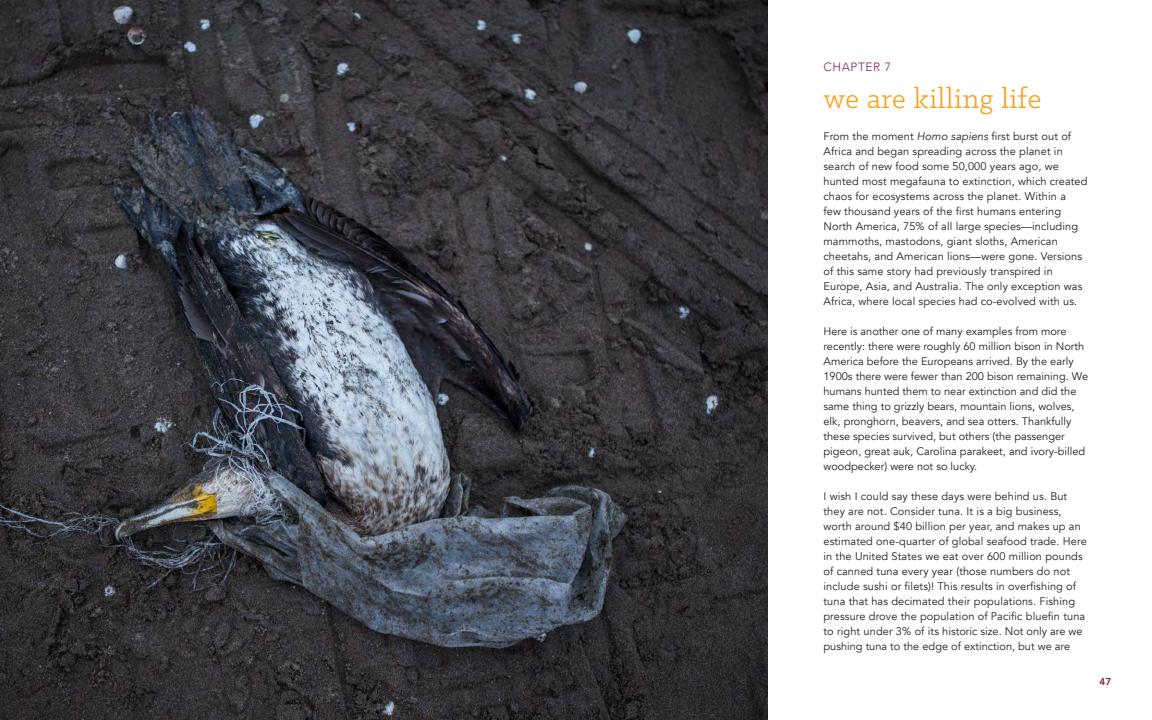
<style>
.page{position:relative;width:1152px;height:720px;background:#fff}
.page>*{position:absolute;margin:0;border:0;box-sizing:border-box;transform-origin:0 0}
.t1{font:30px "Klinic Slab";letter-spacing:.02em;color:#f8a11c}
.t2{font:300 12px "Avenir";letter-spacing:.05em;color:#7e2555}
.Body_Copy{font:11px/15px "Avenir";letter-spacing:.01em;color:#231f20}
.t3{font:800 10px "Avenir";color:#7e2555}
.s1{font-style:italic}
</style>
<div class="page">
<img style="left:0;top:0;width:768px;height:720px">
<p class="t2" style="left:824px;top:59px;width:69px">CHAPTER 7</p>
<p class="t1" style="left:824px;top:80px;width:219px">we are killing life</p>
<p class="Body_Copy" style="left:824px;top:129px;width:266px">From the moment <span class="s1">Homo sapiens</span> first burst out of Africa and began spreading across the planet in search of new food some 50,000 years ago, we hunted most megafauna to extinction, which created chaos for ecosystems across the planet. Within a<br>few thousand years of the first humans entering North America, 75% of all large species—including mammoths, mastodons, giant sloths, American cheetahs, and American lions—were gone. Versions of this same story had previously transpired in Europe, Asia, and Australia. The only exception was Africa, where local species had co-evolved with us.</p>
<p class="Body_Copy" style="left:824px;top:324px;width:266px">Here is another one of many examples from more recently: there were roughly 60 million bison in North America before the Europeans arrived. By the early 1900s there were fewer than 200 bison remaining. We humans hunted them to near extinction and did the same thing to grizzly bears, mountain lions, wolves, elk, pronghorn, beavers, and sea otters. Thankfully these species survived, but others (the passenger pigeon, great auk, Carolina parakeet, and ivory-billed woodpecker) were not so lucky.</p>
<p class="Body_Copy" style="left:824px;top:489px;width:265px">I wish I could say these days were behind us. But they are not. Consider tuna. It is a big business, worth around $40 billion per year, and makes up an estimated one-quarter of global seafood trade. Here in the United States we eat over 600 million pounds of canned tuna every year (those numbers do not include sushi or filets)! This results in overfishing of tuna that has decimated their populations. Fishing pressure drove the population of Pacific bluefin tuna to right under 3% of its historic size. Not only are we pushing tuna to the edge of extinction, but we are</p>
<p class="t3" style="left:1100px;top:674px;width:13px">47</p>
</div>
